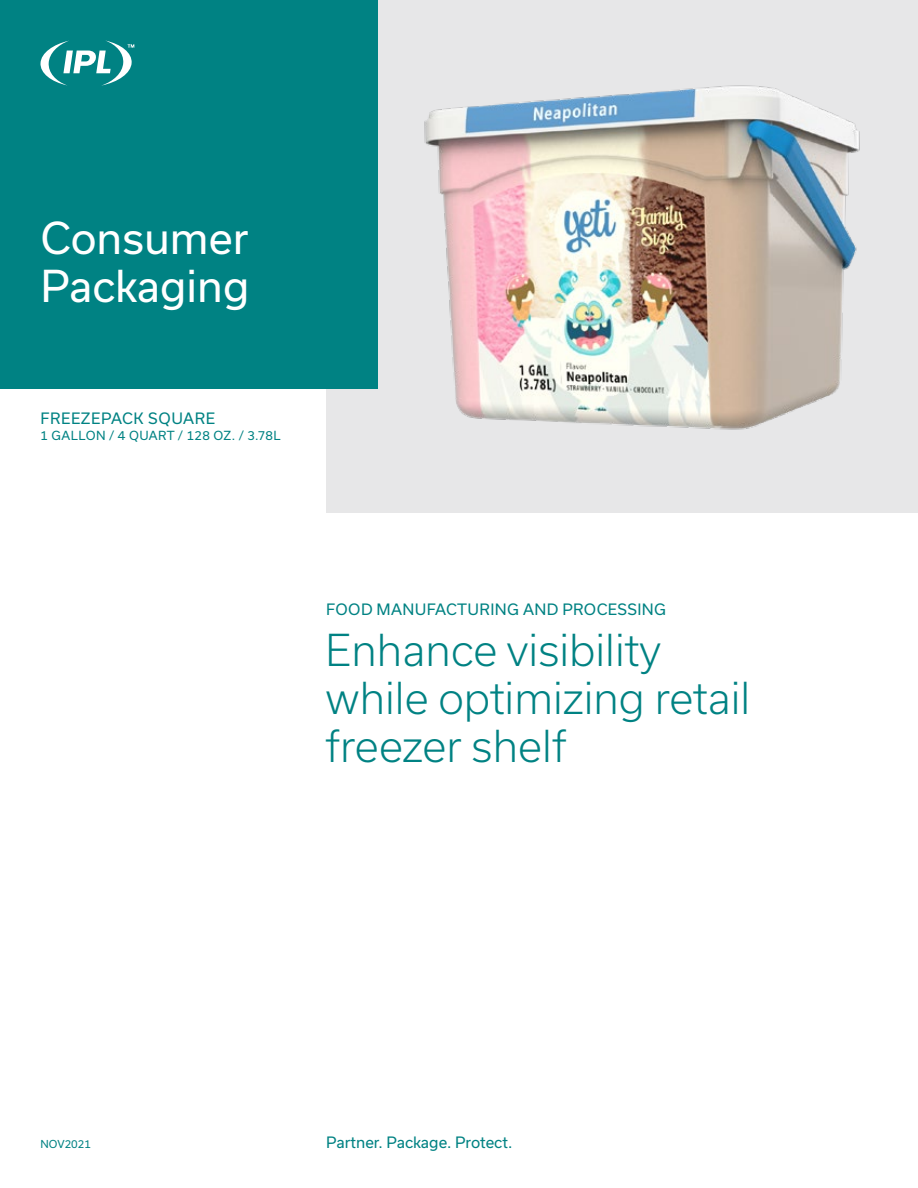
<style>
.page{position:relative;width:918px;height:1188px;background:#fff}
.page>*{position:absolute;margin:0;border:0;box-sizing:border-box;transform-origin:0 0}
.t1{font:300 42px/48px "Usual";color:#008283}
.t2{font:42px/48px "Usual";color:#fff}
.t3{font:15px "Usual";letter-spacing:.025em;color:#008283}
.t4{font:15px "Usual";color:#008283}
.t5{font:12px "Usual";letter-spacing:.025em;color:#008283}
.t6{font:10.5px "Usual";color:#008283}
</style>
<div class="page">
<div style="left:326px;top:0;width:592px;height:513px;background:#e7e7e8"></div>
<div style="left:0;top:0;width:377px;height:389px;background:#008283"></div>
<svg style="left:40px;top:41px;width:94px;height:45px"></svg>
<img style="left:377px;top:0;width:483px;height:430px">
<p class="t2" style="left:40px;top:214px;width:210px">Consumer<br>Packaging</p>
<p class="t3" style="left:40px;top:410px;width:176px">FREEZEPACK SQUARE</p>
<p class="t5" style="left:40px;top:429px;width:242px">1 GALLON / 4 QUART / 128 OZ. / 3.78L</p>
<p class="t3" style="left:326px;top:601px;width:341px">FOOD MANUFACTURING AND PROCESSING</p>
<p class="t1" style="left:326px;top:626px;width:426px">Enhance visibility while optimizing retail freezer shelf</p>
<p class="t6" style="left:40px;top:1138px;width:52px">NOV2021</p>
<p class="t4" style="left:326px;top:1133px;width:188px">Partner. Package. Protect.</p>
</div>
